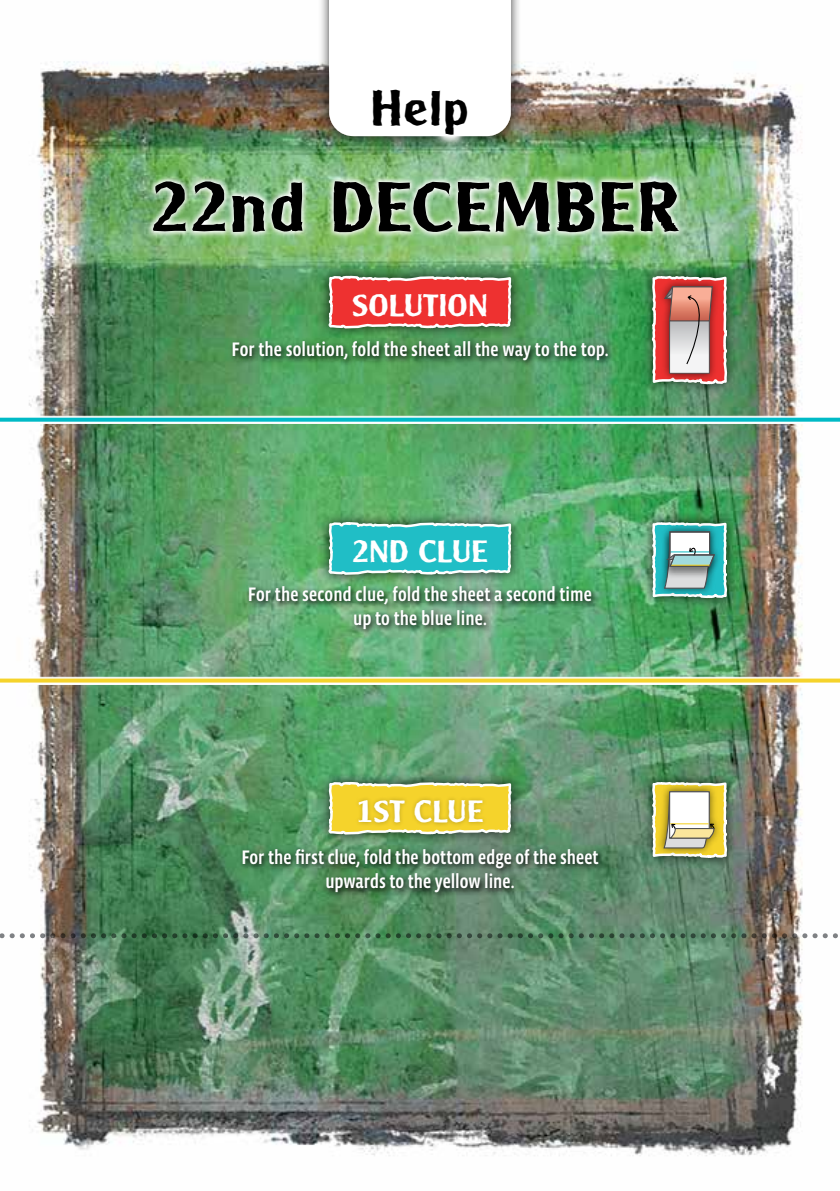
<style>
.page{position:relative;width:840px;height:1191px;background:#fff}
.page>*{position:absolute;margin:0;border:0;box-sizing:border-box;transform-origin:0 0}
.t1{font:700 68px "Clear Gothic Antique";letter-spacing:.035em;color:#000}
.t2{font:700 48px "Clear Gothic Antique";color:#000}
.t3{font:700 30px "Clear Gothic Antique";letter-spacing:.025em;color:#fff}
.t4{font:500 20px/24px "Vista Sans Nar OT";letter-spacing:.005em;color:#fff;text-align:center}
</style>
<div class="page">
<img style="left:36px;top:61px;width:767px;height:1095px">
<div style="left:318px;top:0;width:203px;height:147px;background:#000;opacity:.75"></div>
<img style="left:0;top:159px;width:840px;height:818px">
<svg style="left:329px;top:0;width:181px;height:136px"></svg>
<svg style="left:360px;top:76px;width:120px;height:72px"></svg>
<svg style="left:239px;top:845px;width:366px;height:56px;background:#4d7b59"></svg>
<svg style="left:245px;top:582px;width:353px;height:55px;background:#5b996c"></svg>
<svg style="left:228px;top:338px;width:387px;height:31px;background:#44844f"></svg>
<svg style="left:145px;top:174px;width:539px;height:65px"></svg>
<h2 class="t2" style="left:370px;top:78px;width:100px">Help</h2>
<h1 class="t1" style="left:150px;top:165px;width:529px">22nd DECEMBER</h1>
<h3 class="t3" style="left:352px;top:287px;width:137px">SOLUTION</h3>
<p class="t4" style="left:231px;top:338px;width:378px">For the solution, fold the sheet all the way to the top.</p>
<h3 class="t3" style="left:352px;top:533px;width:137px">2ND CLUE</h3>
<p class="t4" style="left:248px;top:582px;width:345px">For the second clue, fold the sheet a second time up to the blue line.</p>
<h3 class="t3" style="left:356px;top:793px;width:128px">1ST CLUE</h3>
<p class="t4" style="left:241px;top:846px;width:358px">For the first clue, fold the bottom edge of the sheet upwards to the yellow line.</p>
</div>
